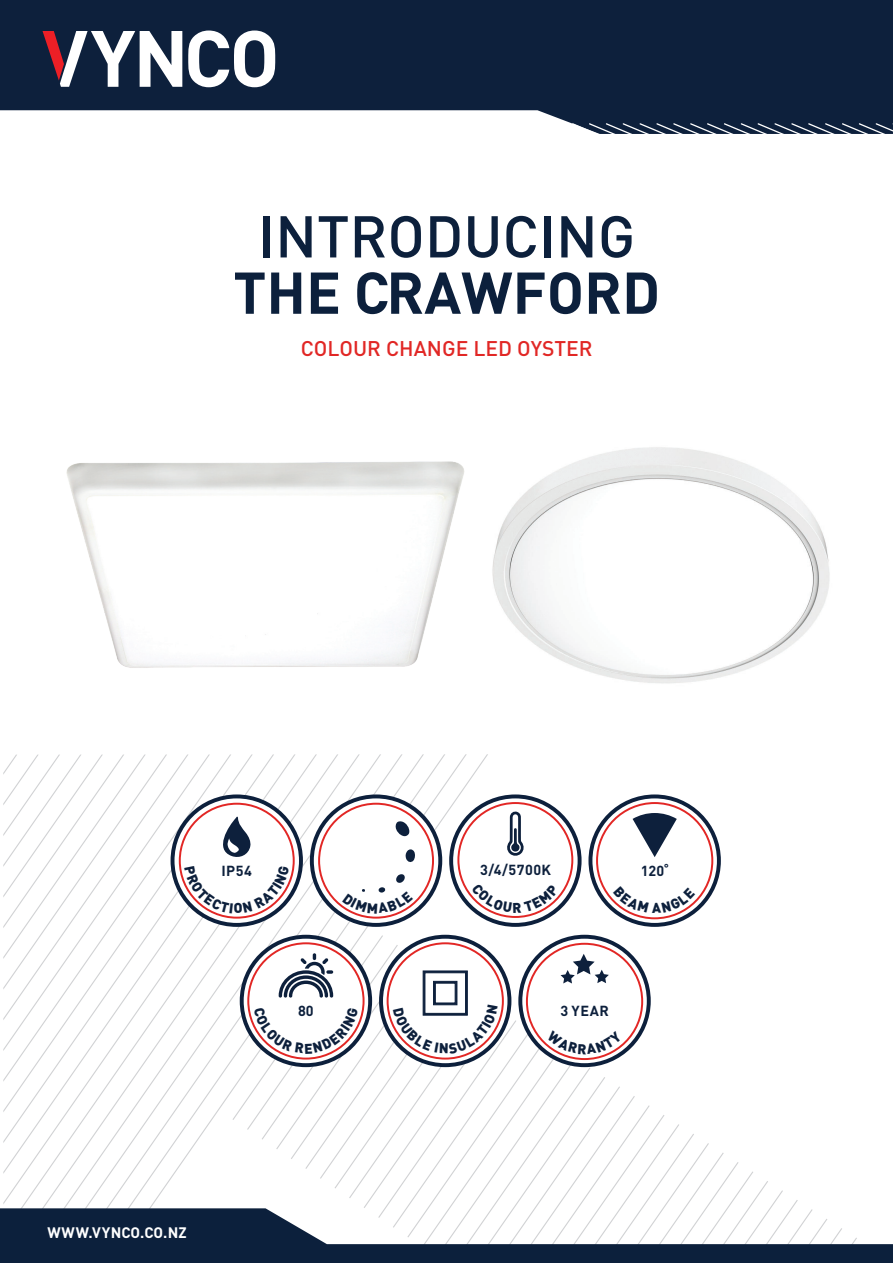
<style>
.page{position:relative;width:893px;height:1263px;background:#fff}
.page>*{position:absolute;margin:0;border:0;box-sizing:border-box;transform-origin:0 0}
.t1{font:700 57.9px "DIN";color:#0c203c}
.t2{font:500 57.9px "DIN";color:#0c203c}
.t3{font:500 21px "DIN";color:#e12725}
.t4{font:700 15px "DIN";letter-spacing:.045em;color:#fff}
.t5{font:700 14.4px "DIN";letter-spacing:.03em;color:#0d203c}
</style>
<div class="page">
<svg style="left:0;top:0;width:893px;height:122px;background:#1d2f49"></svg>
<svg style="left:188px;top:31px;width:87px;height:56px"></svg>
<svg style="left:43px;top:31px;width:139px;height:56px"></svg>
<svg style="left:568px;top:122px;width:325px;height:12px;background:#404e65"></svg>
<svg style="left:5px;top:766px;width:217px;height:434px"></svg>
<svg style="left:5px;top:754px;width:205px;height:434px"></svg>
<svg style="left:3px;top:754px;width:194px;height:421px"></svg>
<div style="left:0;top:1208px;width:247px;height:55px;background:#0c203c"></div>
<img style="left:66px;top:461px;width:398px;height:207px">
<img style="left:492px;top:447px;width:338px;height:237px">
<div style="left:449px;top:794px;width:133px;height:133px;border:4px solid #0d203c;border-radius:50%"></div>
<div style="left:457px;top:802px;width:116px;height:116px;border:2px solid #e22725;border-radius:50%"></div>
<svg style="left:507px;top:811px;width:17px;height:45px"></svg>
<svg style="left:173px;top:796px;width:128px;height:129px"></svg>
<div style="left:171px;top:794px;width:132px;height:133px;border:4px solid #0d203c;border-radius:50%"></div>
<div style="left:179px;top:803px;width:116px;height:116px;border:2px solid #e22725;border-radius:50%"></div>
<svg style="left:214px;top:816px;width:37px;height:43px"></svg>
<svg style="left:590px;top:796px;width:129px;height:129px"></svg>
<div style="left:588px;top:794px;width:133px;height:133px;border:4px solid #0d203c;border-radius:50%"></div>
<div style="left:596px;top:802px;width:117px;height:117px;border:2px solid #e22725;border-radius:50%"></div>
<svg style="left:633px;top:813px;width:44px;height:44px"></svg>
<div style="left:310px;top:794px;width:132px;height:133px;border:4px solid #0d203c;border-radius:50%"></div>
<div style="left:318px;top:803px;width:116px;height:116px;border:2px solid #e22725;border-radius:50%"></div>
<svg style="left:395px;top:821px;width:15px;height:15px"></svg>
<svg style="left:405px;top:849px;width:10px;height:13px"></svg>
<svg style="left:471px;top:894px;width:88px;height:19px"></svg>
<svg style="left:185px;top:865px;width:104px;height:48px"></svg>
<svg style="left:613px;top:886px;width:82px;height:27px"></svg>
<svg style="left:342px;top:874px;width:71px;height:39px"></svg>
<svg style="left:247px;top:935px;width:646px;height:328px"></svg>
<h1 class="t2" style="left:258px;top:200px;width:379px">INTRODUCING</h1>
<h1 class="t1" style="left:233px;top:255px;width:428px">THE CRAWFORD</h1>
<h2 class="t3" style="left:301px;top:335px;width:293px">COLOUR CHANGE LED OYSTER</h2>
<p class="t5" style="left:222px;top:861px;width:32px">IP54</p>
<p class="t5" style="left:641px;top:861px;width:31px">120˚</p>
<p class="t5" style="left:480px;top:860px;width:72px">3/4/5700K</p>
<p class="t5" style="left:298px;top:1001px;width:17px">80</p>
<p class="t5" style="left:560px;top:1001px;width:50px">3 YEAR</p>
<p class="t4" style="left:47px;top:1223px;width:141px">WWW.VYNCO.CO.NZ</p>
</div>
